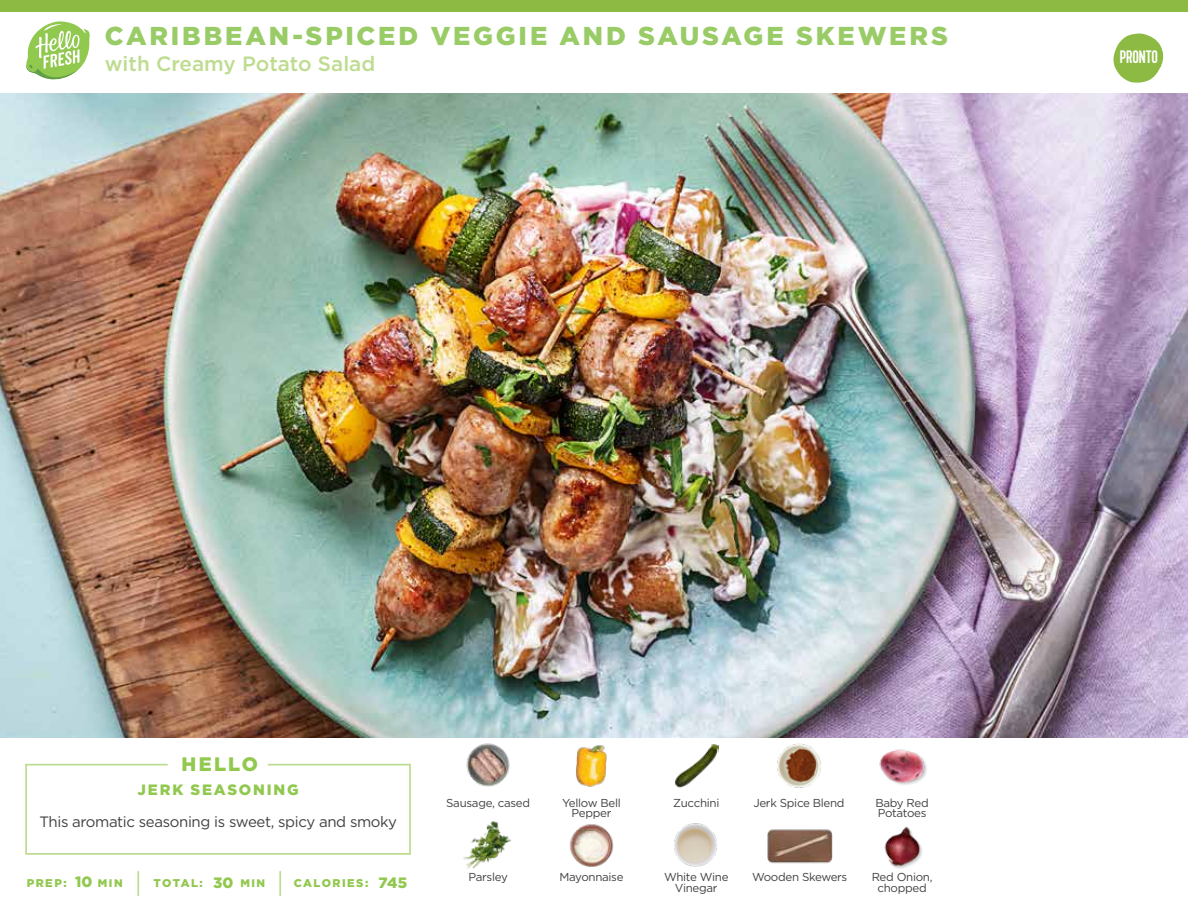
<style>
.page{position:relative;width:1188px;height:918px;background:#fff}
.page>*{position:absolute;margin:0;border:0;box-sizing:border-box;transform-origin:0 0}
.t1{font:900 25.8px "Gotham";letter-spacing:.11em;color:#9c6}
.t2{font:500 20.7px "Gotham";color:#bedc8f}
.t3{font:900 19.5px "Gotham";letter-spacing:.105em;color:#91c84e}
.t4{font:18px "Kapra";letter-spacing:-.01em;color:#fff}
.t5{font:15px "Gotham";letter-spacing:-.025em;color:#414042}
.t6{font:900 15px "Gotham";letter-spacing:.12em;color:#91c84e}
.t7{font:11.55px/10.5px "Gotham";letter-spacing:-.025em;color:#414042}
.t8{font:900 11.25px "Gotham";letter-spacing:.125em;color:#91c84e}
.t9{font:900 10.95px "Gotham";letter-spacing:.135em;color:#91c84e}
</style>
<div class="page">
<div style="left:0;top:0;width:1188px;height:12px;background:#8cba42"></div>
<img style="left:0;top:93px;width:1188px;height:644px">
<svg style="left:25px;top:763px;width:386px;height:92px"></svg>
<img style="left:466px;top:743px;width:44px;height:44px">
<img style="left:463px;top:821px;width:49px;height:47px">
<img style="left:675px;top:744px;width:44px;height:43px">
<img style="left:674px;top:823px;width:43px;height:44px">
<img style="left:569px;top:824px;width:45px;height:43px">
<img style="left:767px;top:829px;width:65px;height:35px">
<img style="left:777px;top:743px;width:44px;height:45px">
<hr style="left:137px;top:871px;width:2px;height:25px;background:#bedc8f">
<hr style="left:279px;top:871px;width:2px;height:25px;background:#bedc8f">
<img style="left:576px;top:745px;width:31px;height:42px">
<img style="left:879px;top:749px;width:48px;height:36px">
<div style="left:885px;top:827px;width:38px;height:43px;background:#000;opacity:.2"></div>
<img style="left:884px;top:826px;width:39px;height:42px">
<svg style="left:1113px;top:33px;width:51px;height:50px"></svg>
<div style="left:1120px;top:50px;width:40px;height:17px;background:#8cba42"></div>
<svg style="left:26px;top:21px;width:64px;height:59px"></svg>
<h1 class="t1" style="left:105px;top:21px;width:845px">CARIBBEAN-SPICED VEGGIE AND SAUSAGE SKEWERS</h1>
<h2 class="t2" style="left:105px;top:50px;width:272px">with Creamy Potato Salad</h2>
<h3 class="t4" style="left:1120px;top:46px;width:40px">PRONTO</h3>
<h3 class="t3" style="left:182px;top:752px;width:78px">HELLO</h3>
<p class="t6" style="left:137px;top:781px;width:163px">JERK SEASONING</p>
<p class="t5" style="left:40px;top:812px;width:359px">This aromatic seasoning is sweet, spicy and smoky</p>
<p class="t6" style="left:75px;top:873px;width:19px">10</p>
<p class="t6" style="left:213px;top:874px;width:22px">30</p>
<p class="t8" style="left:27px;top:877px;width:41px">PREP:</p>
<p class="t9" style="left:98px;top:877px;width:26px">MIN</p>
<p class="t8" style="left:154px;top:877px;width:51px">TOTAL:</p>
<p class="t9" style="left:240px;top:877px;width:26px">MIN</p>
<p class="t8" style="left:294px;top:877px;width:76px">CALORIES:</p>
<p class="t6" style="left:379px;top:874px;width:30px">745</p>
<p class="t7" style="left:446px;top:797px;width:85px">Sausage, cased</p>
<p class="t7" style="left:469px;top:872px;width:41px">Parsley</p>
<p class="t7" style="left:562px;top:797px;width:60px">Yellow Bell</p>
<p class="t7" style="left:753px;top:797px;width:93px">Jerk Spice Blend</p>
<p class="t7" style="left:572px;top:807px;width:41px">Pepper</p>
<p class="t7" style="left:673px;top:797px;width:48px">Zucchini</p>
<p class="t7" style="left:875px;top:797px;width:55px">Baby Red<br>Potatoes</p>
<p class="t7" style="left:559px;top:872px;width:66px">Mayonnaise</p>
<p class="t7" style="left:752px;top:872px;width:97px">Wooden Skewers</p>
<p class="t7" style="left:664px;top:872px;width:66px">White Wine</p>
<p class="t7" style="left:675px;top:882px;width:44px">Vinegar</p>
<p class="t7" style="left:872px;top:872px;width:62px;text-align:center">Red Onion, chopped</p>
</div>
